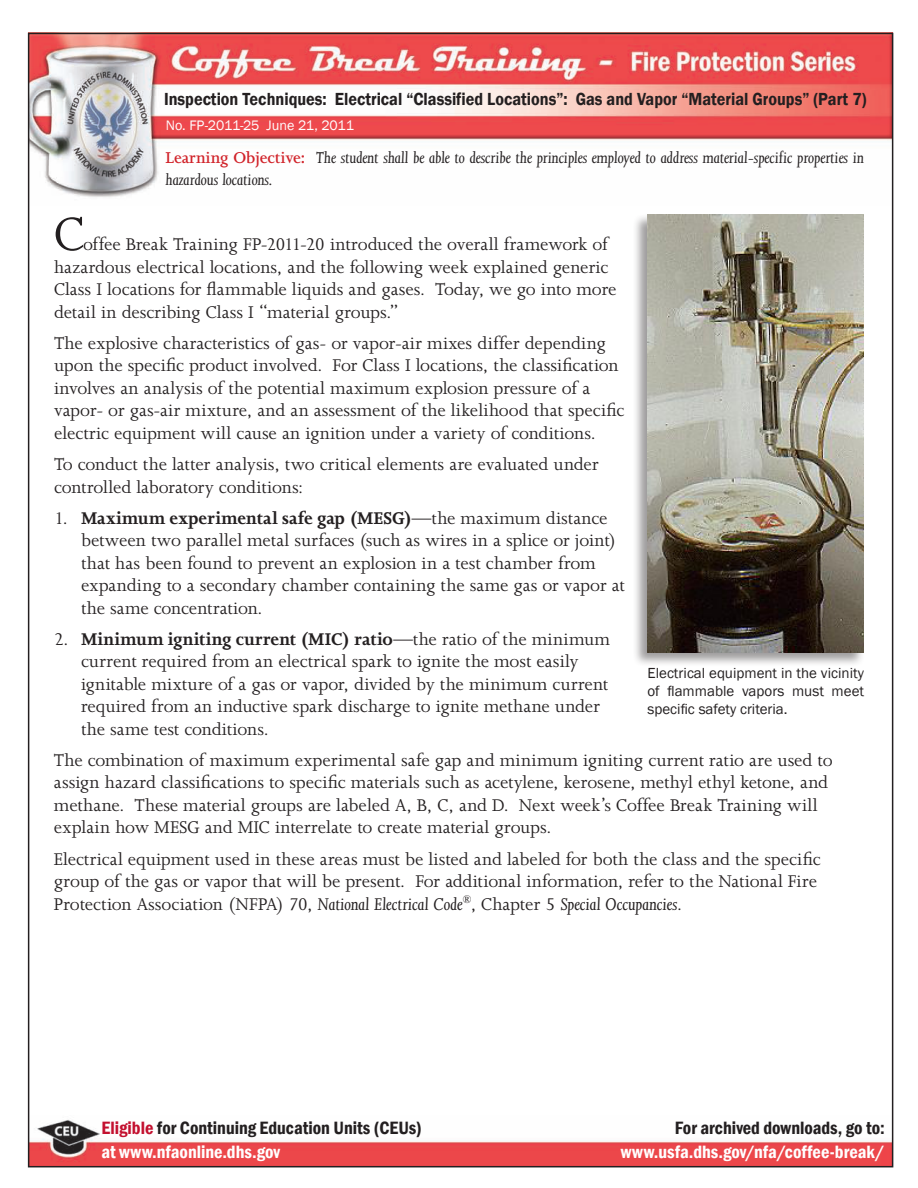
<style>
.page{position:relative;width:918px;height:1188px;background:#fff}
.page>*{position:absolute;margin:0;border:0;box-sizing:border-box;transform-origin:0 0}
.t1{font:54px "Joanna MT Std";color:#231f20}
.Basic__Number_List{font:19.5px/22.5px "Joanna MT Std";color:#231f20}
.t2{font:600 condensed 18.3px "Franklin Gothic";color:#231f20}
.t3{font:600 condensed 18.3px "Franklin Gothic";color:#fff}
.Body_text_14pt{font:italic 18px/21.9px "Joanna MT Std";letter-spacing:-.01em;color:#231f20}
.Topic_-_18pt{font:600 18px "Franklin Gothic";color:#231f20;scale:.9 1}
.t4{font:15px/18px "Franklin Gothic";color:#231f20;text-align:justify}
.t5{font:14.1px "Franklin Gothic";letter-spacing:-.005em;color:#fff}
.s1{font-weight:600;font-style:normal;color:#d1232a}
.s2{font-weight:700}
.s3{font-style:italic}
.s4{color:#c3102f}
</style>
<div class="page">
<img style="left:31px;top:36px;width:859px;height:161px">
<img style="left:31px;top:1120px;width:859px;height:44px">
<div style="left:633px;top:213px;width:232px;height:454px;background:#231f20;opacity:.44"></div>
<img style="left:648px;top:215px;width:216px;height:437px">
<p class="Topic_-_18pt" style="left:164px;top:88px;width:782px">Inspection Techniques: Electrical “Classified Locations”: Gas and Vapor “Material Groups” (Part 7)</p>
<p class="t5" style="left:166px;top:117px;width:190px">No. FP-2011-25 June 21, 2011</p>
<p class="Body_text_14pt" style="left:166px;top:147px;width:700px"><span class="s1">Learning Objective:</span> The student shall be able to describe the principles employed to address material-specific properties in hazardous locations.</p>
<p class="t1" style="left:54px;top:205px;width:32px">C</p>
<p class="Basic__Number_List" style="left:54px;top:233px;width:564px;text-indent:29px">offee Break Training FP-2011-20 introduced the overall framework of hazardous electrical locations, and the following week explained generic Class I locations for flammable liquids and gases. Today, we go into more detail in describing Class I “material groups.”</p>
<p class="Basic__Number_List" style="left:54px;top:332px;width:572px">The explosive characteristics of gas- or vapor-air mixes differ depending upon the specific product involved. For Class I locations, the classification involves an analysis of the potential maximum explosion pressure of a vapor- or gas-air mixture, and an assessment of the likelihood that specific electric equipment will cause an ignition under a variety of conditions.</p>
<p class="Basic__Number_List" style="left:54px;top:453px;width:546px">To conduct the latter analysis, two critical elements are evaluated under controlled laboratory conditions:</p>
<p class="Basic__Number_List" style="left:81px;top:507px;width:545px;text-indent:-27px">1. <span class="s2">Maximum experimental safe gap (MESG)</span>—the maximum distance between two parallel metal surfaces (such as wires in a splice or joint) that has been found to prevent an explosion in a test chamber from expanding to a secondary chamber containing the same gas or vapor at the same concentration.</p>
<p class="Basic__Number_List" style="left:81px;top:628px;width:531px;text-indent:-27px">2. <span class="s2">Minimum igniting current (MIC) ratio</span>—the ratio of the minimum current required from an electrical spark to ignite the most easily ignitable mixture of a gas or vapor, divided by the minimum current required from an inductive spark discharge to ignite methane under the same test conditions.</p>
<p class="Basic__Number_List" style="left:54px;top:749px;width:780px">The combination of maximum experimental safe gap and minimum igniting current ratio are used to assign hazard classifications to specific materials such as acetylene, kerosene, methyl ethyl ketone, and methane. These material groups are labeled A, B, C, and D. Next week’s Coffee Break Training will explain how MESG and MIC interrelate to create material groups.</p>
<p class="Basic__Number_List" style="left:54px;top:848px;width:768px">Electrical equipment used in these areas must be listed and labeled for both the class and the specific group of the gas or vapor that will be present. For additional information, refer to the National Fire<br>Protection Association (NFPA) 70, <span class="s3">National Electrical Code</span><sup>®</sup>, Chapter 5 <span class="s3">Special Occupancies</span>.</p>
<p class="t4" style="left:648px;top:664px;width:218px">Electrical equipment in the vicinity of flammable vapors must meet specific safety criteria.</p>
<p class="t2" style="left:102px;top:1115px;width:322px"><span class="s4">Eligible</span> for Continuing Education Units (CEUs)</p>
<p class="t3" style="left:102px;top:1139px;width:180px">at www.nfaonline.dhs.gov</p>
<p class="t2" style="left:675px;top:1115px;width:211px">For archived downloads, go to:</p>
<p class="t3" style="left:621px;top:1139px;width:265px">www.usfa.dhs.gov/nfa/coffee-break/</p>
</div>
